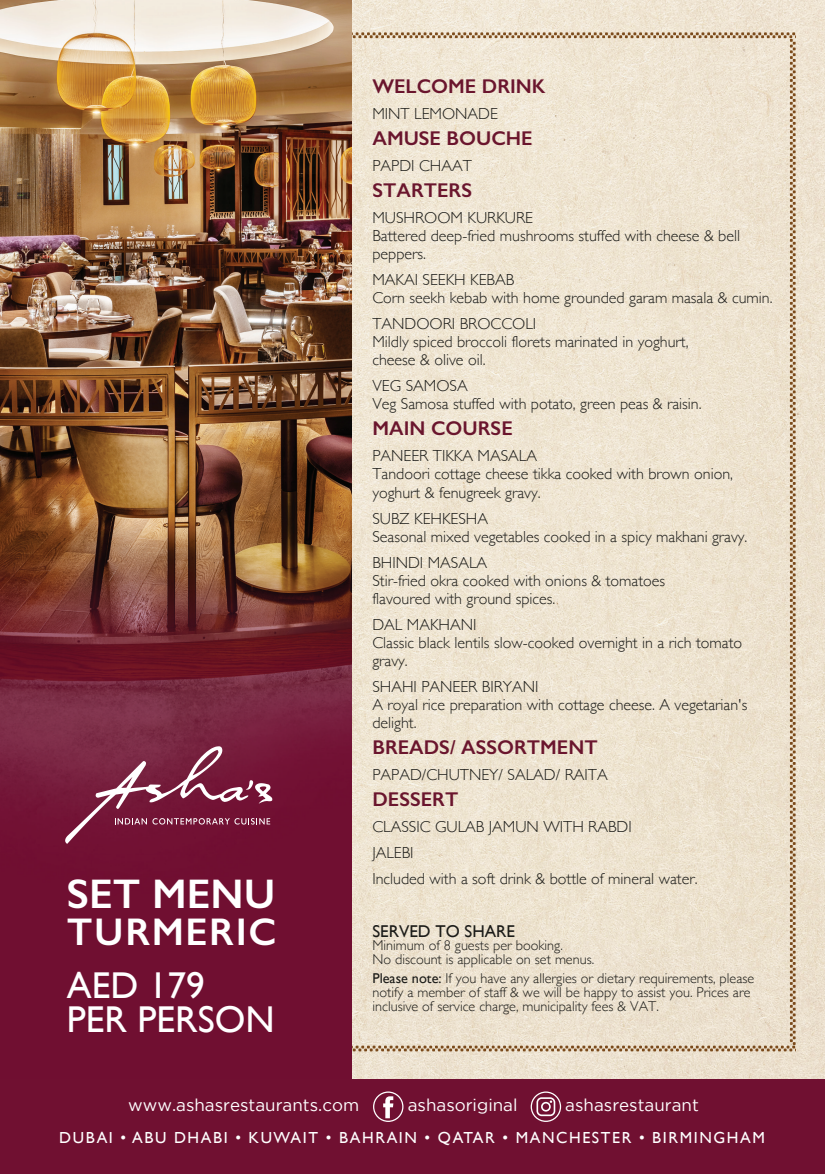
<style>
.page{position:relative;width:825px;height:1174px;background:#fff}
.page>*{position:absolute;margin:0;border:0;box-sizing:border-box;transform-origin:0 0}
.t1{font:600 41.6px "Gill Sans";color:#fff}
.t2{font:600 38.6px "Gill Sans";letter-spacing:.04em;color:#fff}
.t3{font:37.2px/34px "Gill Sans";color:#fff}
.t4{font:600 20px "Gill Sans";color:#6a152d}
.t5{font:17px "Gotham";color:#fff}
.t6{font:17px "Gill Sans";color:#1b1b18}
.t7{font:300 16px/18px "Gill Sans";color:#1b1b18}
.t8{font:16px "Gill Sans";letter-spacing:.1em;color:#fff}
.t9{font:300 14.2px/13.6px "Gill Sans";color:#1b1b18}
.s1{font-weight:400}
</style>
<div class="page">
<img style="left:351px;top:0;width:474px;height:1079px">
<img style="left:0;top:0;width:351px;height:1079px">
<div style="left:0;top:1079px;width:825px;height:95px;background:#701031"></div>
<svg style="left:373px;top:1091px;width:30px;height:31px"></svg>
<svg style="left:531px;top:1091px;width:30px;height:31px"></svg>
<img style="left:65px;top:32px;width:731px;height:1019px">
<h1 class="t1" style="left:67px;top:868px;width:210px">SET MENU</h1>
<h2 class="t2" style="left:67px;top:908px;width:211px">TURMERIC</h2>
<h3 class="t3" style="left:67px;top:968px;width:209px">AED 179<br>PER PERSON</h3>
<p class="t4" style="left:372px;top:74px;width:175px">WELCOME DRINK</p>
<p class="t7" style="left:372px;top:104px;width:127px">MINT LEMONADE</p>
<p class="t4" style="left:372px;top:126px;width:162px">AMUSE BOUCHE</p>
<p class="t7" style="left:372px;top:156px;width:101px">PAPDI CHAAT</p>
<p class="t4" style="left:372px;top:178px;width:101px">STARTERS</p>
<p class="t7" style="left:372px;top:208px;width:369px">MUSHROOM KURKURE<br>Battered deep-fried mushrooms stuffed with cheese &amp; bell peppers.</p>
<p class="t7" style="left:372px;top:270px;width:402px">MAKAI SEEKH KEBAB<br>Corn seekh kebab with home grounded garam masala &amp; cumin.</p>
<p class="t7" style="left:372px;top:314px;width:318px">TANDOORI BROCCOLI<br>Mildly spiced broccoli florets marinated in yoghurt, cheese &amp; olive oil.</p>
<p class="t7" style="left:372px;top:376px;width:331px">VEG SAMOSA<br>Veg Samosa stuffed with potato, green peas &amp; raisin.</p>
<p class="t4" style="left:372px;top:416px;width:142px">MAIN COURSE</p>
<p class="t7" style="left:372px;top:446px;width:362px">PANEER TIKKA MASALA<br>Tandoori cottage cheese tikka cooked with brown onion, yoghurt &amp; fenugreek gravy.</p>
<p class="t7" style="left:372px;top:508px;width:376px">SUBZ KEHKESHA<br>Seasonal mixed vegetables cooked in a spicy makhani gravy.</p>
<p class="t7" style="left:372px;top:552px;width:294px">BHINDI MASALA<br>Stir-fried okra cooked with onions &amp; tomatoes flavoured with ground spices.</p>
<p class="t7" style="left:372px;top:614px;width:371px">DAL MAKHANI<br>Classic black lentils slow-cooked overnight in a rich tomato gravy.</p>
<p class="t7" style="left:372px;top:676px;width:376px">SHAHI PANEER BIRYANI<br>A royal rice preparation with cottage cheese. A vegetarian's delight.</p>
<p class="t4" style="left:372px;top:734px;width:227px">BREADS/ ASSORTMENT</p>
<p class="t7" style="left:372px;top:764px;width:237px">PAPAD/CHUTNEY/ SALAD/ RAITA</p>
<p class="t4" style="left:372px;top:786px;width:87px">DESSERT</p>
<p class="t7" style="left:372px;top:812px;width:327px;line-height:26px">CLASSIC GULAB JAMUN WITH RABDI<br>JALEBI<br>Included with a soft drink &amp; bottle of mineral water.</p>
<p class="t6" style="left:372px;top:921px;width:144px">SERVED TO SHARE</p>
<p class="t9" style="left:372px;top:938px;width:223px">Minimum of 8 guests per booking.<br>No discount is applicable on set menus.</p>
<p class="t9" style="left:372px;top:971px;width:383px"><span class="s1">Please note:</span> If you have any allergies or dietary requirements, please notify a member of staff &amp; we will be happy to assist you. Prices are inclusive of service charge, municipality fees &amp; VAT.</p>
<p class="t5" style="left:128px;top:1095px;width:233px">www.ashasrestaurants.com</p>
<p class="t5" style="left:408px;top:1095px;width:111px">ashasoriginal</p>
<p class="t5" style="left:565px;top:1095px;width:135px">ashasrestaurant</p>
<p class="t8" style="left:59px;top:1128px;width:707px">DUBAI • ABU DHABI • KUWAIT • BAHRAIN • QATAR • MANCHESTER • BIRMINGHAM</p>
</div>
